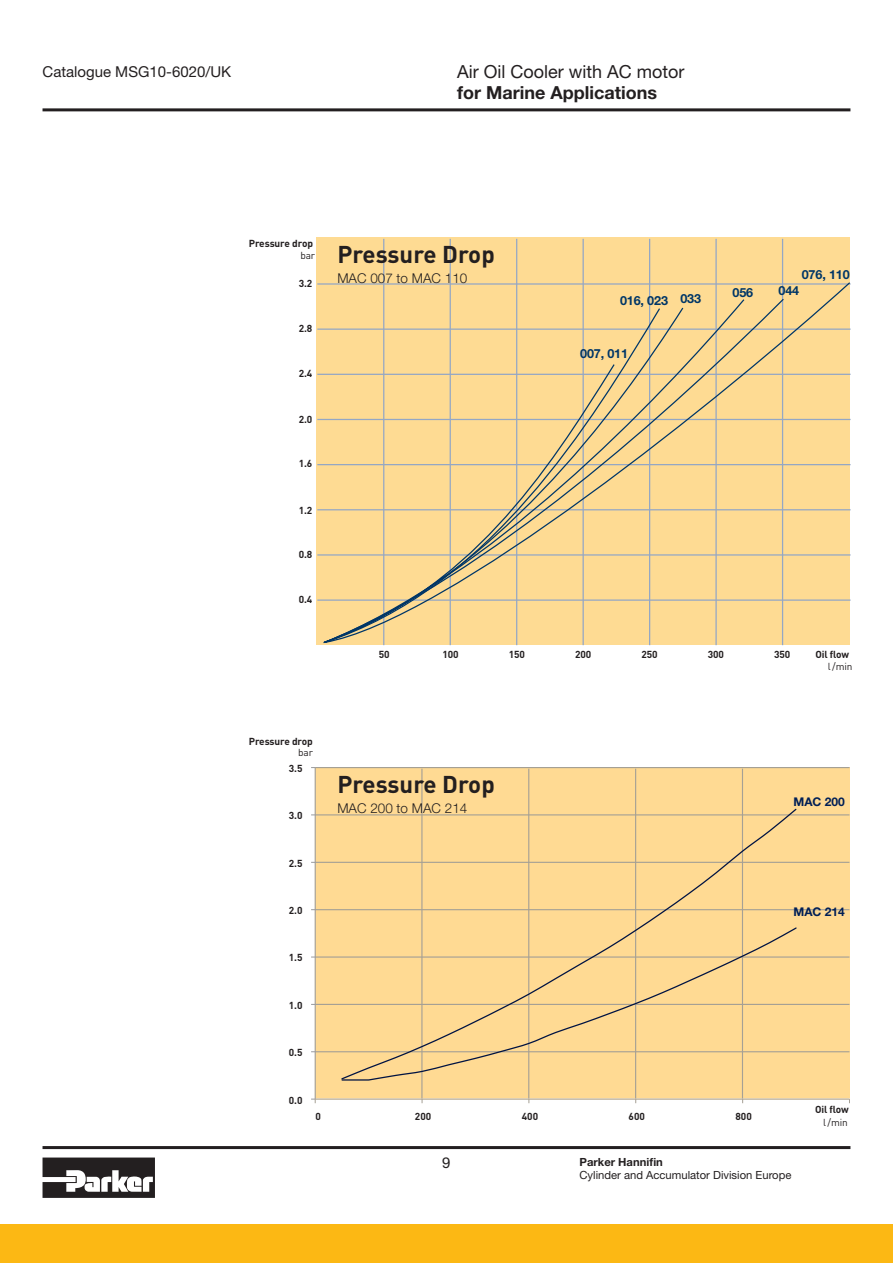
<style>
.page{position:relative;width:893px;height:1263px;background:#fff}
.page>*{position:absolute;margin:0;border:0;box-sizing:border-box;transform-origin:0 0}
.t1{font:700 24px "DINOT";color:#231f20}
.t2{font:18px "Helvetica Neue LT Std";color:#231f20}
.t3{font:700 18px "Helvetica Neue LT Std";color:#231f20}
.t4{font:15px "Helvetica Neue LT Std";color:#231f20}
.t5{font:300 13.5px "Helvetica Neue LT Std";color:#231f20}
.t6{font:700 12.6px "Helvetica Neue LT Std";letter-spacing:-.01em;color:#003667}
.t7{font:700 12px "Helvetica Neue LT Std";color:#001f56}
.t8{font:11.25px "Helvetica Neue LT Std";color:#231f20}
.t9{font:700 11.25px "Helvetica Neue LT Std";color:#231f20}
.t10{font:700 10.05px/12.1px "DINOT";letter-spacing:-.01em;color:#231f20;text-align:right}
.s1{font-weight:400}
</style>
<div class="page">
<hr style="left:43px;top:108px;width:807px;height:3px;background:#231f20">
<hr style="left:43px;top:1146px;width:807px;height:3px;background:#231f20">
<svg style="left:43px;top:1157px;width:112px;height:41px"></svg>
<div style="left:0;top:1224px;width:893px;height:39px;background:#fcb814"></div>
<div style="left:315px;top:767px;width:534px;height:332px;background:#ffda93"></div>
<hr style="left:315px;top:1051px;width:534px;height:1px;background:#a5a095">
<hr style="left:315px;top:1004px;width:534px;height:1px;background:#a5a095">
<hr style="left:315px;top:956px;width:534px;height:1px;background:#a5a095">
<hr style="left:315px;top:909px;width:534px;height:1px;background:#a5a095">
<hr style="left:315px;top:862px;width:534px;height:1px;background:#a5a095">
<hr style="left:315px;top:814px;width:534px;height:1px;background:#a5a095">
<hr style="left:315px;top:767px;width:534px;height:1px;background:#a5a095">
<hr style="left:315px;top:767px;width:1px;height:332px;background:#989a9d">
<hr style="left:315px;top:1099px;width:534px;height:1px;background:#a5a095">
<hr style="left:635px;top:769px;width:1px;height:329px;background:#a5a095">
<hr style="left:742px;top:769px;width:1px;height:329px;background:#a5a095">
<hr style="left:528px;top:769px;width:1px;height:329px;background:#a5a095">
<hr style="left:421px;top:769px;width:1px;height:329px;background:#a5a095">
<svg style="left:340px;top:807px;width:458px;height:273px"></svg>
<div style="left:316px;top:238px;width:533px;height:407px;background:#fedb93"></div>
<hr style="left:383px;top:239px;width:1px;height:406px;background:#94a7c5">
<hr style="left:450px;top:239px;width:1px;height:406px;background:#94a7c5">
<hr style="left:516px;top:239px;width:1px;height:406px;background:#94a7c5">
<hr style="left:582px;top:239px;width:2px;height:406px;background:#94a7c5">
<hr style="left:649px;top:239px;width:1px;height:406px;background:#94a7c5">
<hr style="left:715px;top:239px;width:2px;height:406px;background:#94a7c5">
<hr style="left:782px;top:239px;width:1px;height:406px;background:#94a7c5">
<hr style="left:317px;top:283px;width:533px;height:2px;background:#94a7c5">
<hr style="left:317px;top:328px;width:533px;height:2px;background:#94a7c5">
<hr style="left:317px;top:374px;width:533px;height:1px;background:#94a7c5">
<hr style="left:317px;top:419px;width:533px;height:1px;background:#94a7c5">
<hr style="left:317px;top:464px;width:533px;height:1px;background:#94a7c5">
<hr style="left:317px;top:509px;width:533px;height:1px;background:#94a7c5">
<hr style="left:317px;top:554px;width:533px;height:2px;background:#94a7c5">
<hr style="left:317px;top:599px;width:533px;height:2px;background:#94a7c5">
<svg style="left:323px;top:281px;width:528px;height:363px"></svg>
<svg style="left:323px;top:307px;width:338px;height:337px"></svg>
<h3 class="t4" style="left:43px;top:63px;width:190px">Catalogue MSG10-6020/UK</h3>
<h2 class="t2" style="left:457px;top:61px;width:229px">Air Oil Cooler with AC motor</h2>
<h2 class="t3" style="left:457px;top:82px;width:201px">for Marine Applications</h2>
<p class="t10" style="left:249px;top:237px;width:68px">Pressure drop <span class="s1">bar</span></p>
<p class="t10" style="left:299px;top:277px;width:15px">3.2</p>
<p class="t10" style="left:299px;top:322px;width:15px">2.8</p>
<p class="t10" style="left:299px;top:367px;width:15px">2.4</p>
<p class="t10" style="left:299px;top:413px;width:15px">2.0</p>
<p class="t10" style="left:299px;top:457px;width:15px">1.6</p>
<p class="t10" style="left:299px;top:504px;width:15px">1.2</p>
<p class="t10" style="left:299px;top:548px;width:15px">0.8</p>
<p class="t10" style="left:299px;top:593px;width:15px">0.4</p>
<p class="t1" style="left:337px;top:238px;width:159px">Pressure Drop</p>
<p class="t5" style="left:337px;top:269px;width:132px">MAC 007 to MAC 110</p>
<p class="t6" style="left:620px;top:293px;width:50px">016, 023</p>
<p class="t6" style="left:680px;top:290px;width:22px">033</p>
<p class="t6" style="left:580px;top:346px;width:50px">007, 011</p>
<p class="t6" style="left:732px;top:285px;width:22px">056</p>
<p class="t6" style="left:802px;top:266px;width:50px">076, 110</p>
<p class="t6" style="left:778px;top:283px;width:22px">044</p>
<p class="t10" style="left:379px;top:647px;width:12px">50</p>
<p class="t10" style="left:442px;top:647px;width:18px">100</p>
<p class="t10" style="left:509px;top:647px;width:18px">150</p>
<p class="t10" style="left:575px;top:647px;width:18px">200</p>
<p class="t10" style="left:641px;top:647px;width:18px">250</p>
<p class="t10" style="left:708px;top:647px;width:18px">300</p>
<p class="t10" style="left:774px;top:647px;width:18px">350</p>
<p class="t10" style="left:828px;top:647px;width:26px;text-align:left;text-indent:-12px">Oil flow <span class="s1">l/min</span></p>
<p class="t10" style="left:249px;top:735px;width:66px;line-height:11.4px">Pressure drop <span class="s1">bar</span></p>
<p class="t10" style="left:289px;top:762px;width:15px">3.5</p>
<p class="t10" style="left:289px;top:809px;width:15px">3.0</p>
<p class="t10" style="left:289px;top:856px;width:15px">2.5</p>
<p class="t10" style="left:289px;top:904px;width:15px">2.0</p>
<p class="t10" style="left:289px;top:951px;width:15px">1.5</p>
<p class="t10" style="left:289px;top:999px;width:15px">1.0</p>
<p class="t10" style="left:289px;top:1046px;width:15px">0.5</p>
<p class="t10" style="left:289px;top:1093px;width:15px">0.0</p>
<p class="t1" style="left:337px;top:768px;width:159px">Pressure Drop</p>
<p class="t5" style="left:337px;top:800px;width:132px">MAC 200 to MAC 214</p>
<p class="t7" style="left:793px;top:795px;width:53px">MAC 200</p>
<p class="t7" style="left:793px;top:905px;width:53px">MAC 214</p>
<p class="t10" style="left:316px;top:1110px;width:7px">0</p>
<p class="t10" style="left:415px;top:1110px;width:18px">200</p>
<p class="t10" style="left:522px;top:1110px;width:18px">400</p>
<p class="t10" style="left:629px;top:1110px;width:18px">600</p>
<p class="t10" style="left:735px;top:1110px;width:18px">800</p>
<h3 class="t4" style="left:442px;top:1154px;width:10px">9</h3>
<p class="t9" style="left:579px;top:1155px;width:85px">Parker Hannifin</p>
<p class="t8" style="left:579px;top:1168px;width:213px">Cylinder and Accumulator Division Europe</p>
<p class="t10" style="left:815px;top:1102px;width:35px;line-height:13.4px">Oil flow <span class="s1">l/min</span></p>
</div>
